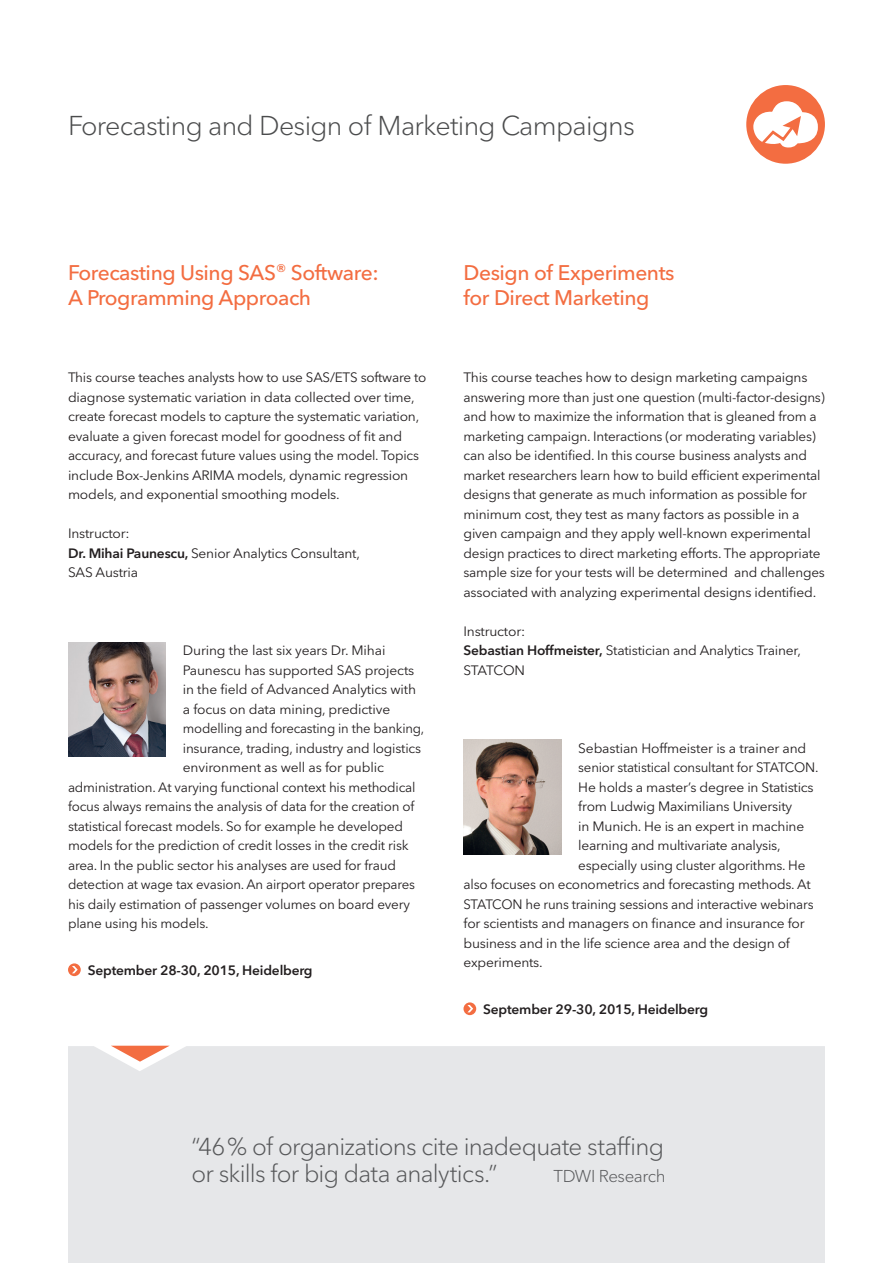
<style>
.page{position:relative;width:893px;height:1263px;background:#fff}
.page>*{position:absolute;margin:0;border:0;box-sizing:border-box;transform-origin:0 0}
.t1{font:300 27px "Avenir Next W1 G";letter-spacing:-.025em;color:#4b4c4d}
.t2{font:300 24.3px/26.7px "Avenir Next W1 G";letter-spacing:-.03em;color:#57585a}
.t3{font:500 21px/25.5px "Avenir Next W1 G";letter-spacing:-.02em;color:#f36d41}
.t4{font:300 16.95px "Avenir Next W1 G";letter-spacing:-.025em;color:#57585a}
.t5{font:13.5px/19.5px "Avenir Next W1 G";letter-spacing:-.015em;color:#231f20}
.t6{font:600 13.5px "Avenir Next W1 G";letter-spacing:-.015em;color:#231f20}
.s1{font-size:18px}
.s2{font-weight:600}
</style>
<div class="page">
<svg style="left:68px;top:963px;width:13px;height:13px"></svg>
<svg style="left:72px;top:966px;width:6px;height:7px"></svg>
<img style="left:68px;top:642px;width:98px;height:115px">
<svg style="left:463px;top:1002px;width:13px;height:13px"></svg>
<svg style="left:467px;top:1005px;width:6px;height:7px"></svg>
<img style="left:463px;top:740px;width:98px;height:115px">
<div style="left:68px;top:1046px;width:757px;height:217px;background:#e6e7e9"></div>
<svg style="left:74px;top:1045px;width:132px;height:26px"></svg>
<div style="left:746px;top:85px;width:79px;height:79px;background:#f36d41;border-radius:50%"></div>
<svg style="left:753px;top:101px;width:65px;height:46px"></svg>
<h1 class="t1" style="left:68px;top:110px;width:568px">Forecasting and Design of Marketing Campaigns</h1>
<h3 class="t3" style="left:68px;top:259px;width:312px">Forecasting Using SAS<span class="s1">®</span> Software:<br>A Programming Approach</h3>
<p class="t5" style="left:68px;top:368px;width:360px">This course teaches analysts how to use SAS/ETS software to diagnose systematic variation in data collected over time, create forecast models to capture the systematic variation, evaluate a given forecast model for goodness of fit and accuracy, and forecast future values using the model. Topics include Box-Jenkins ARIMA models, dynamic regression models, and exponential smoothing models.</p>
<p class="t5" style="left:68px;top:524px;width:293px">Instructor:<br><span class="s2">Dr. Mihai Paunescu,</span> Senior Analytics Consultant,<br>SAS Austria</p>
<p class="t5" style="left:183px;top:641px;width:204px">During the last six years Dr. Mihai</p>
<p class="t5" style="left:183px;top:660px;width:233px">Paunescu has supported SAS projects</p>
<p class="t5" style="left:183px;top:680px;width:235px">in the field of Advanced Analytics with</p>
<p class="t5" style="left:183px;top:699px;width:209px">a focus on data mining, predictive</p>
<p class="t5" style="left:183px;top:719px;width:243px">modelling and forecasting in the banking,</p>
<p class="t5" style="left:183px;top:738px;width:240px">insurance, trading, industry and logistics</p>
<p class="t5" style="left:183px;top:758px;width:203px">environment as well as for public</p>
<p class="t5" style="left:68px;top:777px;width:349px">administration. At varying functional context his methodical</p>
<p class="t5" style="left:68px;top:797px;width:348px">focus always remains the analysis of data for the creation of</p>
<p class="t5" style="left:68px;top:816px;width:337px">statistical forecast models. So for example he developed</p>
<p class="t5" style="left:68px;top:836px;width:342px">models for the prediction of credit losses in the credit risk</p>
<p class="t5" style="left:68px;top:855px;width:329px">area. In the public sector his analyses are used for fraud</p>
<p class="t5" style="left:68px;top:875px;width:349px">detection at wage tax evasion. An airport operator prepares</p>
<p class="t5" style="left:68px;top:894px;width:343px">his daily estimation of passenger volumes on board every</p>
<p class="t5" style="left:68px;top:914px;width:142px">plane using his models.</p>
<p class="t6" style="left:88px;top:962px;width:226px">September 28-30, 2015, Heidelberg</p>
<h3 class="t3" style="left:463px;top:259px;width:213px">Design of Experiments for Direct Marketing</h3>
<p class="t5" style="left:463px;top:368px;width:363px">This course teaches how to design marketing campaigns answering more than just one question (multi-factor-designs) and how to maximize the information that is gleaned from a marketing campaign. Interactions (or moderating variables) can also be identified. In this course business analysts and market researchers learn how to build efficient experimental designs that generate as much information as possible for minimum cost, they test as many factors as possible in a given campaign and they apply well-known experimental design practices to direct marketing efforts. The appropriate sample size for your tests will be determined and challenges associated with analyzing experimental designs identified.</p>
<p class="t5" style="left:463px;top:621px;width:339px">Instructor:<br><span class="s2">Sebastian Hoffmeister,</span> Statistician and Analytics Trainer,<br>STATCON</p>
<p class="t5" style="left:578px;top:738px;width:230px">Sebastian Hoffmeister is a trainer and</p>
<p class="t5" style="left:578px;top:758px;width:242px">senior statistical consultant for STATCON.</p>
<p class="t5" style="left:578px;top:777px;width:237px">He holds a master’s degree in Statistics</p>
<p class="t5" style="left:578px;top:797px;width:215px">from Ludwig Maximilians University</p>
<p class="t5" style="left:578px;top:816px;width:227px">in Munich. He is an expert in machine</p>
<p class="t5" style="left:578px;top:836px;width:204px">learning and multivariate analysis,</p>
<p class="t5" style="left:578px;top:855px;width:229px">especially using cluster algorithms. He</p>
<p class="t5" style="left:463px;top:875px;width:349px">also focuses on econometrics and forecasting methods. At</p>
<p class="t5" style="left:463px;top:894px;width:352px">STATCON he runs training sessions and interactive webinars</p>
<p class="t5" style="left:463px;top:914px;width:343px">for scientists and managers on finance and insurance for</p>
<p class="t5" style="left:463px;top:933px;width:328px">business and in the life science area and the design of</p>
<p class="t5" style="left:463px;top:953px;width:81px">experiments.</p>
<p class="t6" style="left:483px;top:1001px;width:226px">September 29-30, 2015, Heidelberg</p>
<h2 class="t2" style="left:191px;top:1133px;width:474px">“46% of organizations cite inadequate staffing or skills for big data analytics.”</h2>
<p class="t4" style="left:553px;top:1165px;width:114px">TDWI Research</p>
</div>
